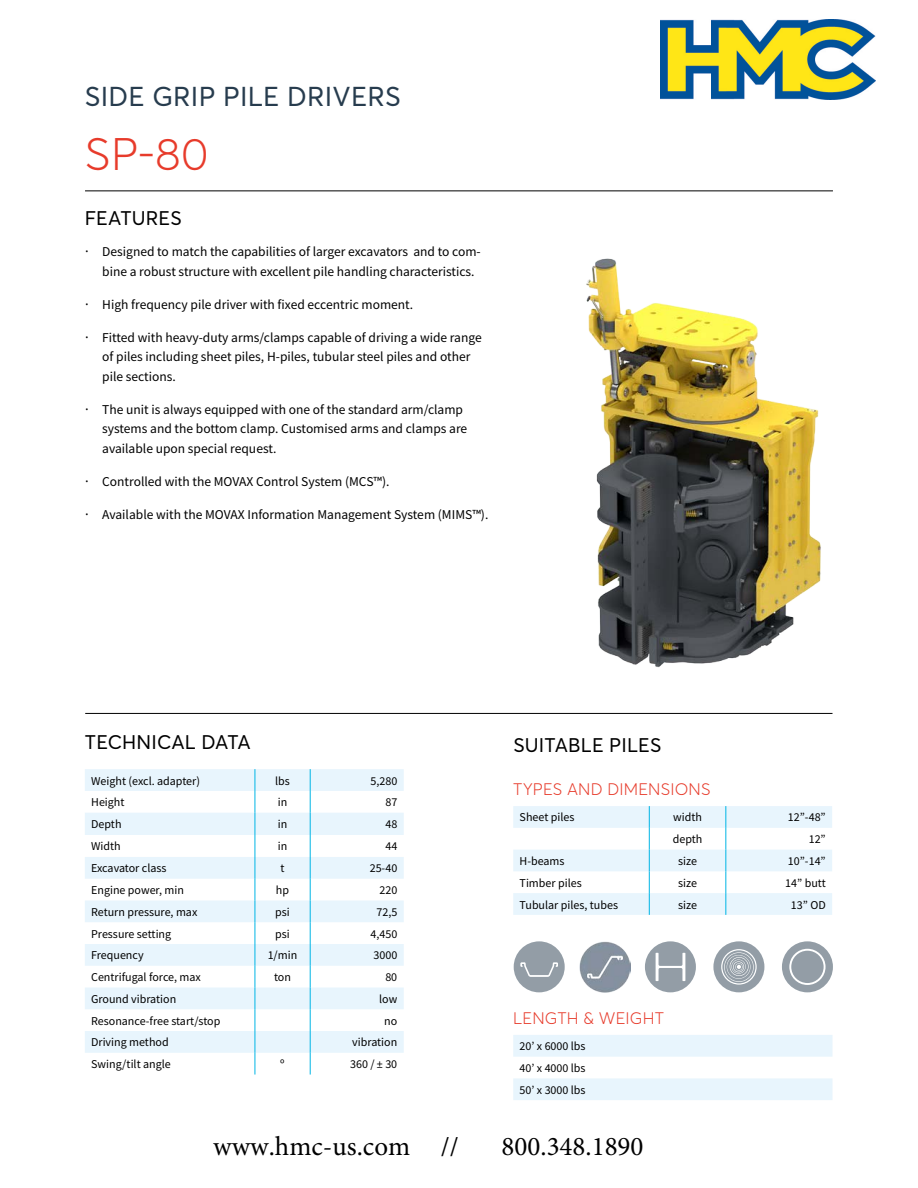
<style>
.page{position:relative;width:918px;height:1188px;background:#fff}
.page>*{position:absolute;margin:0;border:0;box-sizing:border-box;transform-origin:0 0}
.t1{font:300 45px "Averta";color:#e73b2b}
.t2{font:27px "Minion Pro";color:#000}
.t3{font:27px "Averta";letter-spacing:.01em;color:#273c4e}
.t4{font:19.5px "Averta";letter-spacing:.01em;color:#000}
.t5{font:300 16.5px "Averta";letter-spacing:.01em;color:#e73b2b}
.t6{font:13.5px/19.5px "Source Sans Pro";color:#000}
.t7{font:12px/21.8px "Source Sans Pro";color:#000;text-align:justify}
.s1{font-family:"Noto Sans"}
</style>
<div class="page">
<hr style="left:85px;top:191px;width:748px;height:1px;background:#000">
<svg style="left:85px;top:769px;width:319px;height:284px;fill:#e8f5fd"></svg>
<svg style="left:255px;top:769px;width:1px;height:306px"></svg>
<svg style="left:310px;top:769px;width:1px;height:306px"></svg>
<svg style="left:513px;top:806px;width:319px;height:109px"></svg>
<svg style="left:513px;top:1035px;width:320px;height:65px"></svg>
<hr style="left:85px;top:713px;width:748px;height:1px;background:#000">
<svg style="left:645px;top:941px;width:51px;height:51px"></svg>
<svg style="left:514px;top:941px;width:51px;height:51px"></svg>
<svg style="left:782px;top:941px;width:51px;height:51px"></svg>
<svg style="left:713px;top:941px;width:51px;height:51px"></svg>
<img style="left:579px;top:941px;width:51px;height:51px">
<img style="left:586px;top:258px;width:235px;height:410px">
<img style="left:661px;top:19px;width:214px;height:81px">
<h2 class="t3" style="left:85px;top:79px;width:318px">SIDE GRIP PILE DRIVERS</h2>
<h1 class="t1" style="left:85px;top:126px;width:125px">SP-80</h1>
<h3 class="t4" style="left:85px;top:206px;width:99px">FEATURES</h3>
<p class="t6" style="left:102px;top:242px;width:380px;text-indent:-17px"><span class="s1">·</span> Designed to match the capabilities of larger excavators and to com&shy;bine a robust structure with excellent pile handling characteristics.</p>
<p class="t6" style="left:85px;top:295px;width:330px"><span class="s1">·</span> High frequency pile driver with fixed eccentric moment.</p>
<p class="t6" style="left:102px;top:328px;width:381px;text-indent:-17px"><span class="s1">·</span> Fitted with heavy-duty arms/clamps capable of driving a wide range of piles including sheet piles, H-piles, tubular steel piles and other pile sections.</p>
<p class="t6" style="left:102px;top:400px;width:367px;text-indent:-17px"><span class="s1">·</span> The unit is always equipped with one of the standard arm/clamp systems and the bottom clamp. Customised arms and clamps are available upon special request.</p>
<p class="t6" style="left:85px;top:472px;width:306px"><span class="s1">·</span> Controlled with the MOVAX Control System (MCS™).</p>
<p class="t6" style="left:85px;top:505px;width:405px"><span class="s1">·</span> Available with the MOVAX Information Management System (MIMS™).</p>
<h3 class="t4" style="left:85px;top:730px;width:167px">TECHNICAL DATA</h3>
<p class="t7" style="left:91px;top:770px;width:110px">Weight (excl. adapter)</p>
<p class="t7" style="left:275px;top:770px;width:16px">lbs</p>
<p class="t7" style="left:371px;top:770px;width:28px">5,280</p>
<p class="t7" style="left:91px;top:791px;width:35px">Height</p>
<p class="t7" style="left:278px;top:791px;width:11px">in</p>
<p class="t7" style="left:385px;top:791px;width:13px">87</p>
<p class="t7" style="left:91px;top:813px;width:32px">Depth</p>
<p class="t7" style="left:278px;top:813px;width:11px">in</p>
<p class="t7" style="left:385px;top:813px;width:13px">48</p>
<p class="t7" style="left:91px;top:835px;width:31px">Width</p>
<p class="t7" style="left:278px;top:835px;width:11px">in</p>
<p class="t7" style="left:385px;top:835px;width:13px">44</p>
<p class="t7" style="left:91px;top:857px;width:77px">Excavator class</p>
<p class="t7" style="left:280px;top:857px;width:6px">t</p>
<p class="t7" style="left:370px;top:857px;width:29px">25-40</p>
<p class="t7" style="left:91px;top:879px;width:94px">Engine power, min</p>
<p class="t7" style="left:276px;top:879px;width:15px">hp</p>
<p class="t7" style="left:379px;top:879px;width:19px">220</p>
<p class="t7" style="left:91px;top:901px;width:108px">Return pressure, max</p>
<p class="t7" style="left:275px;top:901px;width:16px">psi</p>
<p class="t7" style="left:376px;top:901px;width:22px">72,5</p>
<p class="t7" style="left:91px;top:923px;width:82px">Pressure setting</p>
<p class="t7" style="left:275px;top:923px;width:16px">psi</p>
<p class="t7" style="left:370px;top:923px;width:28px">4,450</p>
<p class="t7" style="left:91px;top:944px;width:54px">Frequency</p>
<p class="t7" style="left:268px;top:944px;width:31px">1/min</p>
<p class="t7" style="left:373px;top:944px;width:25px">3000</p>
<p class="t7" style="left:91px;top:966px;width:111px">Centrifugal force, max</p>
<p class="t7" style="left:274px;top:966px;width:18px">ton</p>
<p class="t7" style="left:385px;top:966px;width:13px">80</p>
<p class="t7" style="left:91px;top:988px;width:87px">Ground vibration</p>
<p class="t7" style="left:379px;top:988px;width:20px">low</p>
<p class="t7" style="left:91px;top:1010px;width:131px">Resonance-free start/stop</p>
<p class="t7" style="left:384px;top:1010px;width:15px">no</p>
<p class="t7" style="left:91px;top:1031px;width:79px">Driving method</p>
<p class="t7" style="left:352px;top:1031px;width:47px">vibration</p>
<p class="t7" style="left:91px;top:1053px;width:81px">Swing/tilt angle</p>
<p class="t7" style="left:280px;top:1053px;width:6px">º</p>
<p class="t7" style="left:350px;top:1053px;width:49px">360 / ± 30</p>
<h3 class="t4" style="left:513px;top:733px;width:150px">SUITABLE PILES</h3>
<p class="t5" style="left:513px;top:779px;width:199px">TYPES AND DIMENSIONS</p>
<p class="t7" style="left:520px;top:807px;width:56px">Sheet piles</p>
<p class="t7" style="left:673px;top:807px;width:30px">width</p>
<p class="t7" style="left:788px;top:807px;width:39px">12”-48”</p>
<p class="t7" style="left:673px;top:828px;width:31px">depth</p>
<p class="t7" style="left:809px;top:828px;width:19px">12”</p>
<p class="t7" style="left:520px;top:850px;width:46px">H-beams</p>
<p class="t7" style="left:678px;top:850px;width:20px">size</p>
<p class="t7" style="left:788px;top:850px;width:39px">10”-14”</p>
<p class="t7" style="left:520px;top:872px;width:64px">Timber piles</p>
<p class="t7" style="left:678px;top:872px;width:20px">size</p>
<p class="t7" style="left:785px;top:872px;width:42px">14” butt</p>
<p class="t7" style="left:520px;top:894px;width:100px">Tubular piles, tubes</p>
<p class="t7" style="left:678px;top:894px;width:20px">size</p>
<p class="t7" style="left:791px;top:894px;width:36px">13” OD</p>
<p class="t5" style="left:513px;top:1008px;width:152px">LENGTH &amp; WEIGHT</p>
<p class="t7" style="left:520px;top:1035px;width:68px">20’ x 6000 lbs 40’ x 4000 lbs 50’ x 3000 lbs</p>
<h2 class="t2" style="left:213px;top:1128px;width:247px">www.hmc-us.com //</h2>
<h2 class="t2" style="left:502px;top:1128px;width:143px">800.348.1890</h2>
</div>
